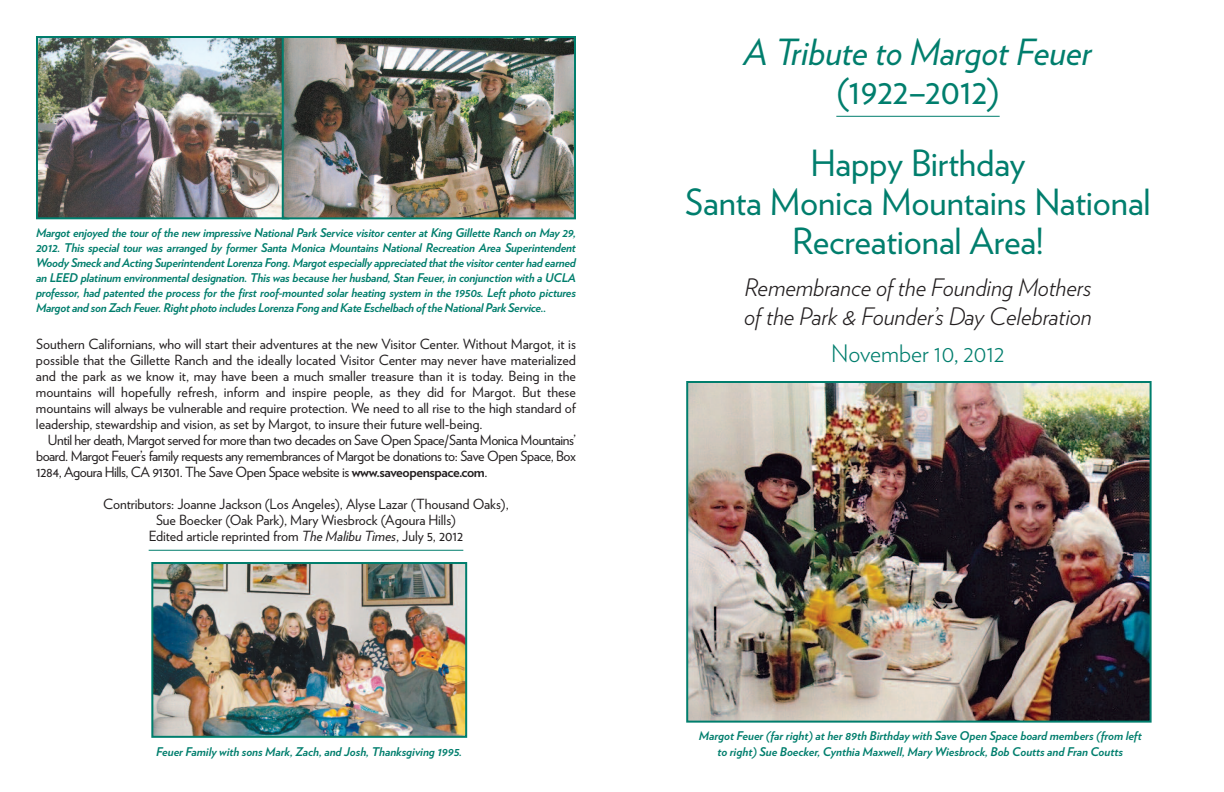
<style>
.page{position:relative;width:1224px;height:792px;background:#fff}
.page>*{position:absolute;margin:0;border:0;box-sizing:border-box;transform-origin:0 0}
.t1{font:36px/39px "Verlag";letter-spacing:-.005em;color:#007e6d;text-align:center}
.t2{font:italic 36px "Verlag";letter-spacing:-.005em;color:#007e6d}
.t3{font:italic 300 24px/28.8px "Verlag";letter-spacing:-.005em;color:#231f20}
.t4{font:300 24px "Verlag";letter-spacing:-.005em;color:#007e6d}
.t5{font:14px/16px "Verlag";letter-spacing:-.005em;color:#231f20;text-align:justify}
.t6{font:italic 700 12px/15px "Verlag";letter-spacing:-.005em;color:#007e6d;text-align:center}
.s1{font-weight:700}
.s2{font-style:italic}
</style>
<div class="page">
<img style="left:689px;top:384px;width:460px;height:336px">
<div style="left:686px;top:381px;width:466px;height:342px;border:2px solid #007e6d"></div>
<hr style="left:149px;top:550px;width:314px;height:1px;background:#007e6d">
<img style="left:39px;top:39px;width:242px;height:177px">
<div style="left:36px;top:36px;width:253px;height:183px;border:2px solid #007e6d"></div>
<img style="left:154px;top:565px;width:310px;height:170px">
<div style="left:151px;top:562px;width:316px;height:176px;border:2px solid #007e6d"></div>
<hr style="left:836px;top:116px;width:164px;height:1px;background:#007e6d">
<img style="left:285px;top:39px;width:288px;height:177px">
<div style="left:282px;top:36px;width:294px;height:183px;border:2px solid #007e6d"></div>
<p class="t6" style="left:36px;top:227px;width:542px;text-align:justify">Margot enjoyed the tour of the new impressive National Park Service visitor center at King Gillette Ranch on May 29, 2012. This special tour was arranged by former Santa Monica Mountains National Recreation Area Superintendent Woody Smeck and Acting Superintendent Lorenza Fong. Margot especially appreciated that the visitor center had earned an LEED platinum environmental designation. This was because her husband, Stan Feuer, in conjunction with a UCLA professor, had patented the process for the first roof-mounted solar heating system in the 1950s. Left photo pictures Margot and son Zach Feuer. Right photo includes Lorenza Fong and Kate Eschelbach of the National Park Service..</p>
<p class="t5" style="left:36px;top:337px;width:542px">Southern Californians, who will start their adventures at the new Visitor Center. Without Margot, it is possible that the Gillette Ranch and the ideally located Visitor Center may never have materialized and the park as we know it, may have been a much smaller treasure than it is today. Being in the mountains will hopefully refresh, inform and inspire people, as they did for Margot. But these mountains will always be vulnerable and require protection. We need to all rise to the high standard of leadership, stewardship and vision, as set by Margot, to insure their future well-being.</p>
<p class="t5" style="left:36px;top:433px;width:542px;text-indent:12px">Until her death, Margot served for more than two decades on Save Open Space/Santa Monica Mountains’ board. Margot Feuer’s family requests any remembrances of Margot be donations to: Save Open Space, Box 1284, Agoura Hills, CA 91301. The Save Open Space website is <span class="s1">www.saveopenspace.com</span>.</p>
<p class="t5" style="left:103px;top:497px;width:407px;text-align:center">Contributors: Joanne Jackson (Los Angeles), Alyse Lazar (Thousand Oaks),<br>Sue Boecker (Oak Park), Mary Wiesbrock (Agoura Hills)<br>Edited article reprinted from <span class="s2">The Malibu Times</span>, July 5, 2012</p>
<p class="t6" style="left:156px;top:745px;width:308px">Feuer Family with sons Mark, Zach, and Josh, Thanksgiving 1995.</p>
<h1 class="t2" style="left:744px;top:38px;width:350px">A Tribute to Margot Feuer</h1>
<h1 class="t1" style="left:836px;top:75px;width:165px">(1922–2012)</h1>
<h1 class="t1" style="left:685px;top:147px;width:467px">Happy Birthday<br>Santa Monica Mountains National<br>Recreational Area!</h1>
<h2 class="t3" style="left:744px;top:276px;width:349px">Remembrance of the Founding Mothers of the Park &amp; Founder’s Day Celebration</h2>
<h2 class="t4" style="left:831px;top:345px;width:175px">November 10, 2012</h2>
<p class="t6" style="left:699px;top:729px;width:444px;line-height:16px">Margot Feuer (far right) at her 89th Birthday with Save Open Space board members (from left to right) Sue Boecker, Cynthia Maxwell, Mary Wiesbrock, Bob Coutts and Fran Coutts</p>
</div>
